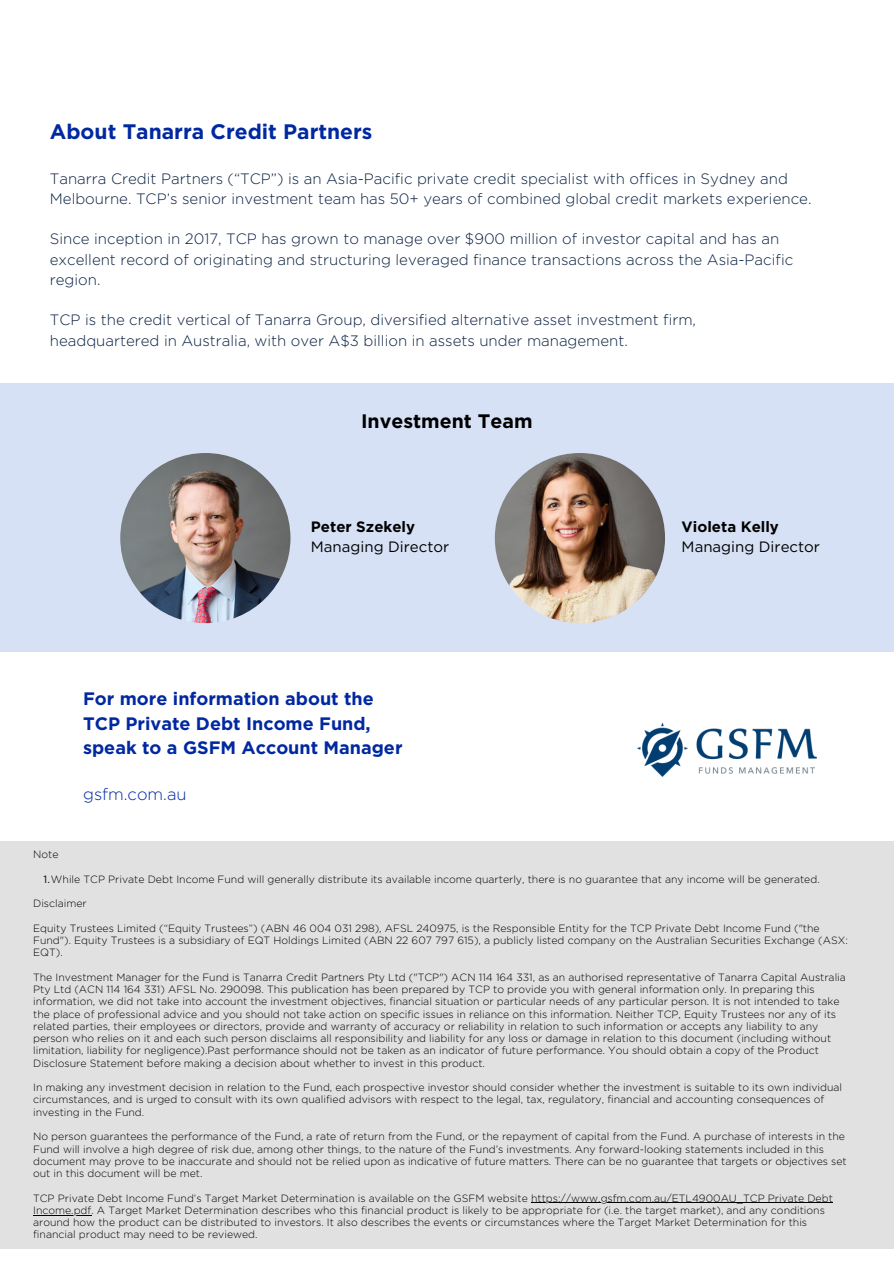
<style>
.page{position:relative;width:894px;height:1264px;background:#fff}
.page>*{position:absolute;margin:0;border:0;box-sizing:border-box;transform-origin:0 0}
.t1{font:700 21px "Gotham";color:#0028a1}
.t2{font:700 19.5px "Gotham";color:#000}
.t3{font:700 18px/24.8px "Gotham";color:#0028a1}
.t4{font:300 16.5px "Gotham";color:#0028a1}
.t5{font:300 15px/20.2px "Gotham";color:#071f40}
.t6{font:15px/20.2px "Gotham";color:#000}
.t7{font:300 10.5px/12.3px "Gotham";color:#000}
.s1{font-weight:700}
.s2{font-weight:400}
</style>
<div class="page">
<div style="left:0;top:841px;width:893px;height:407px;background:#e1e1e1"></div>
<div style="left:0;top:384px;width:893px;height:268px;background:#d7e1f6"></div>
<img style="left:637px;top:722px;width:180px;height:55px">
<img style="left:120px;top:453px;width:170px;height:170px;border-radius:50%">
<img style="left:494px;top:453px;width:170px;height:170px;border-radius:50%">
<hr style="left:531px;top:1202px;width:301px;height:1px;background:#000">
<hr style="left:33px;top:1214px;width:58px;height:1px;background:#000">
<h1 class="t1" style="left:50px;top:118px;width:324px">About Tanarra Credit Partners</h1>
<p class="t5" style="left:50px;top:168px;width:762px">Tanarra Credit Partners (“TCP”) is an Asia-Pacific private credit specialist with offices in Sydney and<br>Melbourne. TCP’s senior investment team has 50+ years of combined global credit markets experience.</p>
<h4 class="t5" style="left:50px;top:229px;width:744px">Since inception in 2017, TCP has grown to manage over $900 million of investor capital and has an excellent record of originating and structuring leveraged finance transactions across the Asia-Pacific region.</h4>
<p class="t5" style="left:50px;top:310px;width:647px">TCP is the credit vertical of Tanarra Group, diversified alternative asset investment firm, headquartered in Australia, with over A$3 billion in assets under management.</p>
<p class="t2" style="left:361px;top:409px;width:173px">Investment Team</p>
<h4 class="t6" style="left:311px;top:516px;width:140px"><span class="s1">Peter Szekely<br></span>Managing Director</h4>
<h4 class="t6" style="left:681px;top:516px;width:140px"><span class="s1">Violeta Kelly<br></span>Managing Director</h4>
<p class="t3" style="left:83px;top:686px;width:321px">For more information about the<br>TCP Private Debt Income Fund, speak to a GSFM Account Manager</p>
<p class="t4" style="left:83px;top:784px;width:105px">gsfm.com.au</p>
<h4 class="t7" style="left:33px;top:848px;width:27px">Note</h4>
<h2 class="t7" style="left:44px;top:873px;width:777px"><span class="s2">1.</span>While TCP Private Debt Income Fund will generally distribute its available income quarterly, there is no guarantee that any income will be generated.</h2>
<h3 class="t7" style="left:33px;top:897px;width:55px">Disclaimer</h3>
<p class="t7" style="left:33px;top:922px;width:816px">Equity Trustees Limited (“Equity Trustees”) (ABN 46 004 031 298), AFSL 240975, is the Responsible Entity for the TCP Private Debt Income Fund ("the<br>Fund"). Equity Trustees is a subsidiary of EQT Holdings Limited (ABN 22 607 797 615), a publicly listed company on the Australian Securities Exchange (ASX:<br>EQT).</p>
<p class="t7" style="left:33px;top:971px;width:814px">The Investment Manager for the Fund is Tanarra Credit Partners Pty Ltd ("TCP") ACN 114 164 331, as an authorised representative of Tanarra Capital Australia Pty Ltd (ACN 114 164 331) AFSL No. 290098. This publication has been prepared by TCP to provide you with general information only. In preparing this information, we did not take into account the investment objectives, financial situation or particular needs of any particular person. It is not intended to take the place of professional advice and you should not take action on specific issues in reliance on this information. Neither TCP, Equity Trustees nor any of its related parties, their employees or directors, provide and warranty of accuracy or reliability in relation to such information or accepts any liability to any person who relies on it and each such person disclaims all responsibility and liability for any loss or damage in relation to this document (including without limitation, liability for negligence).Past performance should not be taken as an indicator of future performance. You should obtain a copy of the Product Disclosure Statement before making a decision about whether to invest in this product.</p>
<p class="t7" style="left:33px;top:1081px;width:810px">In making any investment decision in relation to the Fund, each prospective investor should consider whether the investment is suitable to its own individual circumstances, and is urged to consult with its own qualified advisors with respect to the legal, tax, regulatory, financial and accounting consequences of investing in the Fund.</p>
<p class="t7" style="left:33px;top:1130px;width:814px">No person guarantees the performance of the Fund, a rate of return from the Fund, or the repayment of capital from the Fund. A purchase of interests in the Fund will involve a high degree of risk due, among other things, to the nature of the Fund’s investments. Any forward-looking statements included in this document may prove to be inaccurate and should not be relied upon as indicative of future matters. There can be no guarantee that targets or objectives set out in this document will be met.</p>
<p class="t7" style="left:33px;top:1191px;width:801px">TCP Private Debt Income Fund’s Target Market Determination is available on the GSFM website https://www.gsfm.com.au/ETL4900AU_TCP Private Debt</p>
<p class="t7" style="left:33px;top:1203px;width:793px">Income.pdf. A Target Market Determination describes who this financial product is likely to be appropriate for (i.e. the target market), and any conditions around how the product can be distributed to investors. It also describes the events or circumstances where the Target Market Determination for this financial product may need to be reviewed.</p>
</div>
